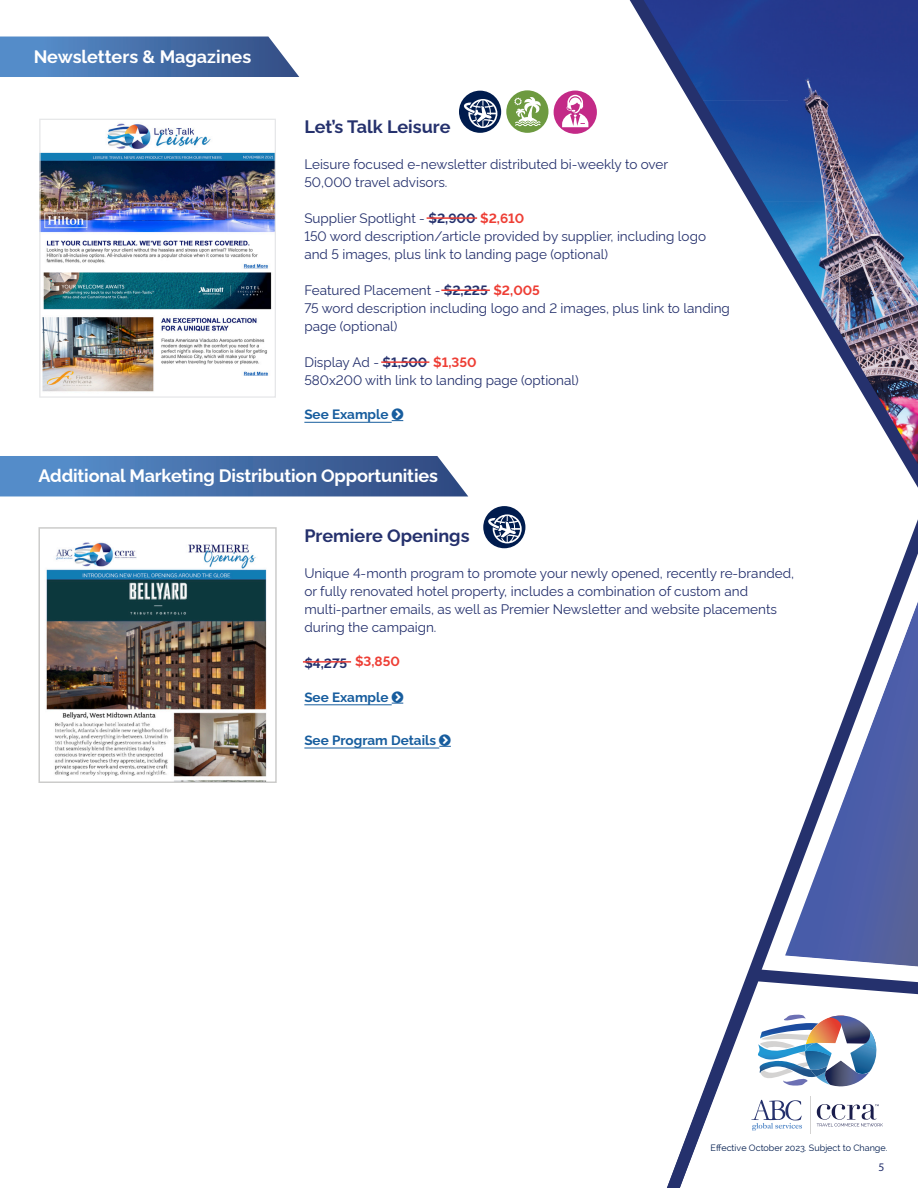
<style>
.page{position:relative;width:918px;height:1188px;background:#fff}
.page>*{position:absolute;margin:0;border:0;box-sizing:border-box;transform-origin:0 0}
.t1{font:700 18px "Rawline";letter-spacing:-.01em;color:#fff}
.t2{font:700 18px "Rawline";color:#25316d}
.t3{font:13.5px/18px "Rawline";color:#25316d}
.t4{font:700 13.5px "Rawline";color:#175d9e}
.t5{font:700 13.5px "Rawline";color:#25316d}
.t6{font:700 13.5px "Rawline";color:#ee3e35}
.t7{font:11.7px "Myriad Pro";color:#25316d}
.t8{font:9px "Raleway";color:#001c4e}
.s1{font-weight:700}
.s2{font-weight:700;color:#ee3e35}
</style>
<div class="page">
<svg style="left:749px;top:522px;width:169px;height:447px"></svg>
<svg style="left:667px;top:969px;width:251px;height:219px"></svg>
<svg style="left:629px;top:0;width:289px;height:522px"></svg>
<img style="left:785px;top:548px;width:133px;height:420px">
<img style="left:817px;top:1086px;width:53px;height:1px">
<img style="left:758px;top:1044px;width:2px;height:16px">
<svg style="left:760px;top:1014px;width:117px;height:72px"></svg>
<svg style="left:751px;top:1100px;width:51px;height:31px"></svg>
<hr style="left:810px;top:1097px;width:1px;height:37px;background:#d4d3d2">
<svg style="left:817px;top:1104px;width:66px;height:22px"></svg>
<svg style="left:0;top:37px;width:299px;height:40px;background:#5078af"></svg>
<hr style="left:304px;top:422px;width:88px;height:1px;background:#175d9e">
<img style="left:39px;top:119px;width:237px;height:279px">
<div style="left:459px;top:91px;width:42px;height:42px;background:#001c4e;border-radius:50%"></div>
<svg style="left:464px;top:99px;width:33px;height:29px"></svg>
<div style="left:506px;top:90px;width:43px;height:43px;background:#6d9a40;border-radius:50%"></div>
<svg style="left:514px;top:97px;width:27px;height:29px"></svg>
<div style="left:554px;top:90px;width:43px;height:44px;background:#c32a87;border-radius:50%"></div>
<svg style="left:562px;top:95px;width:26px;height:32px"></svg>
<img style="left:46px;top:542px;width:221px;height:235px">
<div style="left:38px;top:527px;width:239px;height:256px;border:2px solid #cccccb"></div>
<svg style="left:0;top:456px;width:468px;height:40px;background:#4a73ab"></svg>
<hr style="left:304px;top:704px;width:88px;height:1px;background:#175d9e">
<hr style="left:304px;top:748px;width:135px;height:1px;background:#175d9e">
<div style="left:483px;top:506px;width:42px;height:42px;background:#001c4e;border-radius:50%"></div>
<svg style="left:488px;top:514px;width:34px;height:29px"></svg>
<hr style="left:427px;top:217px;width:50px;height:2px;background:#ee3e35">
<hr style="left:441px;top:290px;width:49px;height:1px;background:#ee3e35">
<hr style="left:381px;top:361px;width:48px;height:2px;background:#ee3e35">
<hr style="left:303px;top:661px;width:48px;height:2px;background:#ee3e35">
<svg style="left:392px;top:702px;width:11px;height:2px"></svg>
<svg style="left:439px;top:745px;width:12px;height:2px"></svg>
<h1 class="t1" style="left:34px;top:42px;width:219px">Newsletters &amp; Magazines</h1>
<h1 class="t2" style="left:304px;top:113px;width:148px">Let’s Talk Leisure</h1>
<p class="t3" style="left:304px;top:154px;width:365px">Leisure focused e-newsletter distributed bi-weekly to over<br>50,000 travel advisors.</p>
<p class="t3" style="left:304px;top:208px;width:403px">Supplier Spotlight - <span class="s1">$2,900</span> <span class="s2">$2,610<br></span>150 word description/article provided by supplier, including logo and 5 images, plus link to landing page (optional)</p>
<p class="t3" style="left:304px;top:280px;width:427px">Featured Placement - <span class="s1">$2,225</span> <span class="s2">$2,005<br></span>75 word description including logo and 2 images, plus link to landing page (optional)</p>
<p class="t3" style="left:304px;top:352px;width:276px">Display Ad - <span class="s1">$1,500</span> <span class="s2">$1,350<br></span>580x200 with link to landing page (optional)</p>
<p class="t4" style="left:304px;top:404px;width:86px">See Example</p>
<h1 class="t1" style="left:39px;top:462px;width:401px">Additional Marketing Distribution Opportunities</h1>
<h1 class="t2" style="left:304px;top:521px;width:167px">Premiere Openings</h1>
<p class="t3" style="left:304px;top:562px;width:491px">Unique 4-month program to promote your newly opened, recently re-branded, or fully renovated hotel property, includes a combination of custom and multi-partner emails, as well as Premier Newsletter and website placements during the campaign.</p>
<p class="t5" style="left:304px;top:652px;width:44px">$4,275</p>
<p class="t4" style="left:304px;top:687px;width:86px">See Example</p>
<p class="t4" style="left:304px;top:730px;width:133px">See Program Details</p>
<p class="t6" style="left:355px;top:651px;width:46px">$3,850</p>
<p class="t8" style="left:711px;top:1142px;width:178px">Effective October 2023. Subject to Change.</p>
<p class="t7" style="left:879px;top:1159px;width:7px">5</p>
</div>
